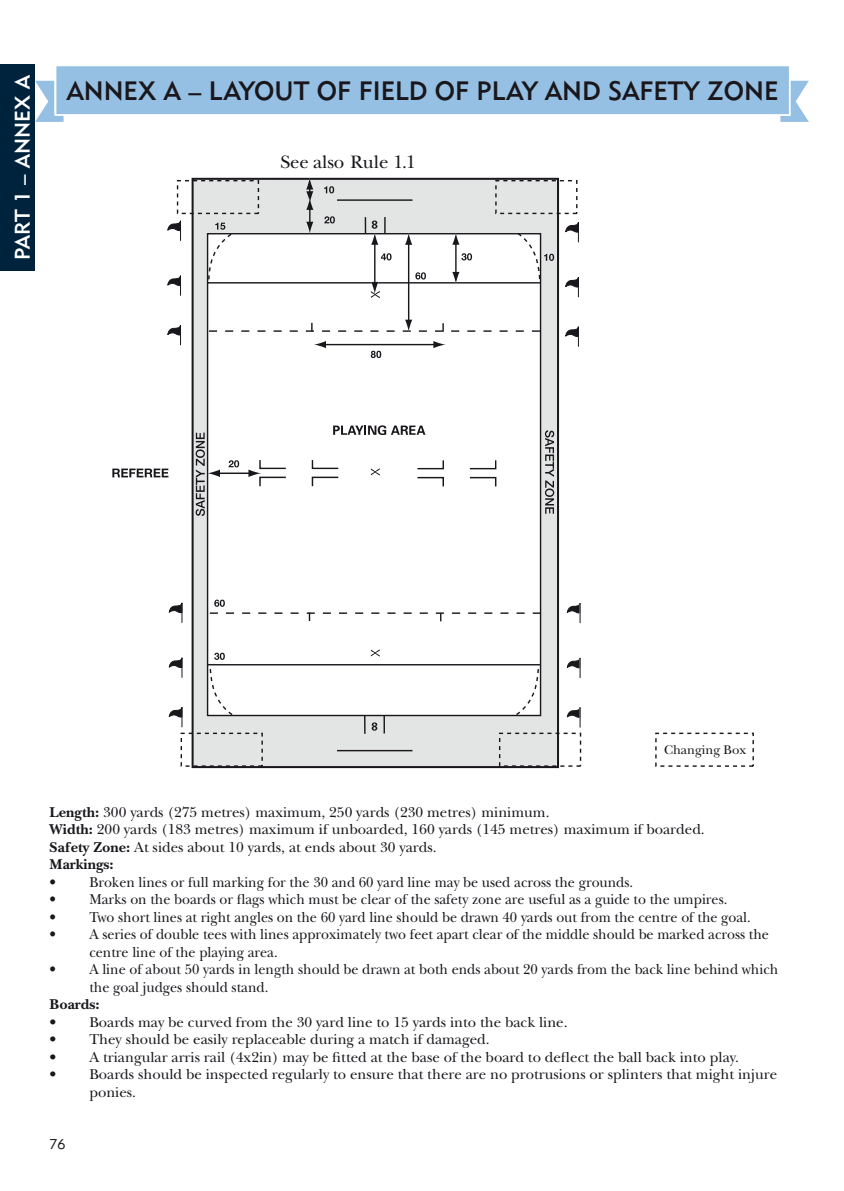
<style>
.page{position:relative;width:844px;height:1191px;background:#fff}
.page>*{position:absolute;margin:0;border:0;box-sizing:border-box;transform-origin:0 0}
.t1{font:26.25px "Geometric 415 BT Medium A";color:#1a171c}
.t2{font:21px "Geometric 415 BT Medium A";color:#fff}
.t3{font:18.72px "New Baskerville Std";color:#1a171c}
.t4{font:14.88px/17.5px "New Baskerville Std";color:#1a171c}
.t5{font:14.88px/17.5px "New Baskerville Std";color:#1a171c;scale:.95 1}
.t6{font:700 14.88px "New Baskerville Std";color:#1a171c}
.t7{font:14px "Geometric 415 BT Lite A";color:#1a171c}
.t8{font:13.12px "New Baskerville Std";color:#1a171c}
.s1{font-weight:700}
</style>
<div class="page">
<svg style="left:35px;top:80px;width:29px;height:42px"></svg>
<svg style="left:780px;top:80px;width:29px;height:42px"></svg>
<div style="left:55px;top:65px;width:734px;height:50px;background:#95c0e3"></div>
<div style="left:55px;top:64px;width:735px;height:52px;border:2px solid #fff"></div>
<div style="left:0;top:64px;width:35px;height:207px;background:#00233d"></div>
<svg style="left:112px;top:468px;width:56px;height:9px"></svg>
<svg style="left:306px;top:177px;width:7px;height:2px"></svg>
<svg style="left:168px;top:605px;width:8px;height:8px"></svg>
<svg style="left:168px;top:709px;width:8px;height:8px"></svg>
<svg style="left:168px;top:660px;width:8px;height:8px"></svg>
<svg style="left:167px;top:223px;width:9px;height:8px"></svg>
<svg style="left:167px;top:327px;width:9px;height:8px"></svg>
<svg style="left:167px;top:278px;width:9px;height:8px"></svg>
<svg style="left:176px;top:179px;width:577px;height:588px"></svg>
<h2 class="t2" style="left:10px;top:260px;width:186px;rotate:-90deg">PART 1 – ANNEX A</h2>
<h1 class="t1" style="left:67px;top:75px;width:713px">ANNEX A – LAYOUT OF FIELD OF PLAY AND SAFETY ZONE</h1>
<p class="t3" style="left:280px;top:151px;width:137px">See also Rule 1.1</p>
<p class="t8" style="left:664px;top:742px;width:84px">Changing Box</p>
<p class="t4" style="left:50px;top:803px;width:656px"><span class="s1">Length:</span> 300 yards (275 metres) maximum, 250 yards (230 metres) minimum.<br><span class="s1">Width:</span> 200 yards (183 metres) maximum if unboarded, 160 yards (145 metres) maximum if boarded.<br><span class="s1">Safety Zone:</span> At sides about 10 yards, at ends about 30 yards.<br><span class="s1">Markings:</span></p>
<p class="t5" style="left:50px;top:873px;width:615px">• Broken lines or full marking for the 30 and 60 yard line may be used across the grounds.</p>
<p class="t5" style="left:50px;top:890px;width:714px">• Marks on the boards or flags which must be clear of the safety zone are useful as a guide to the umpires.</p>
<p class="t5" style="left:50px;top:908px;width:739px">• Two short lines at right angles on the 60 yard line should be drawn 40 yards out from the centre of the goal.</p>
<p class="t5" style="left:89px;top:925px;width:716px;text-indent:-40px">• A series of double tees with lines approximately two feet apart clear of the middle should be marked across the centre line of the playing area.</p>
<p class="t5" style="left:89px;top:960px;width:726px;text-indent:-40px">• A line of about 50 yards in length should be drawn at both ends about 20 yards from the back line behind which the goal judges should stand.</p>
<p class="t6" style="left:50px;top:995px;width:51px">Boards:</p>
<p class="t4" style="left:50px;top:1013px;width:519px">• Boards may be curved from the 30 yard line to 15 yards into the back line.</p>
<p class="t4" style="left:50px;top:1030px;width:441px">• They should be easily replaceable during a match if damaged.</p>
<p class="t4" style="left:50px;top:1048px;width:690px">• A triangular arris rail (4x2in) may be fitted at the base of the board to deflect the ball back into play.</p>
<p class="t4" style="left:89px;top:1065px;width:689px;text-indent:-40px">• Boards should be inspected regularly to ensure that there are no protrusions or splinters that might injure ponies.</p>
<p class="t7" style="left:50px;top:1135px;width:17px">76</p>
</div>
